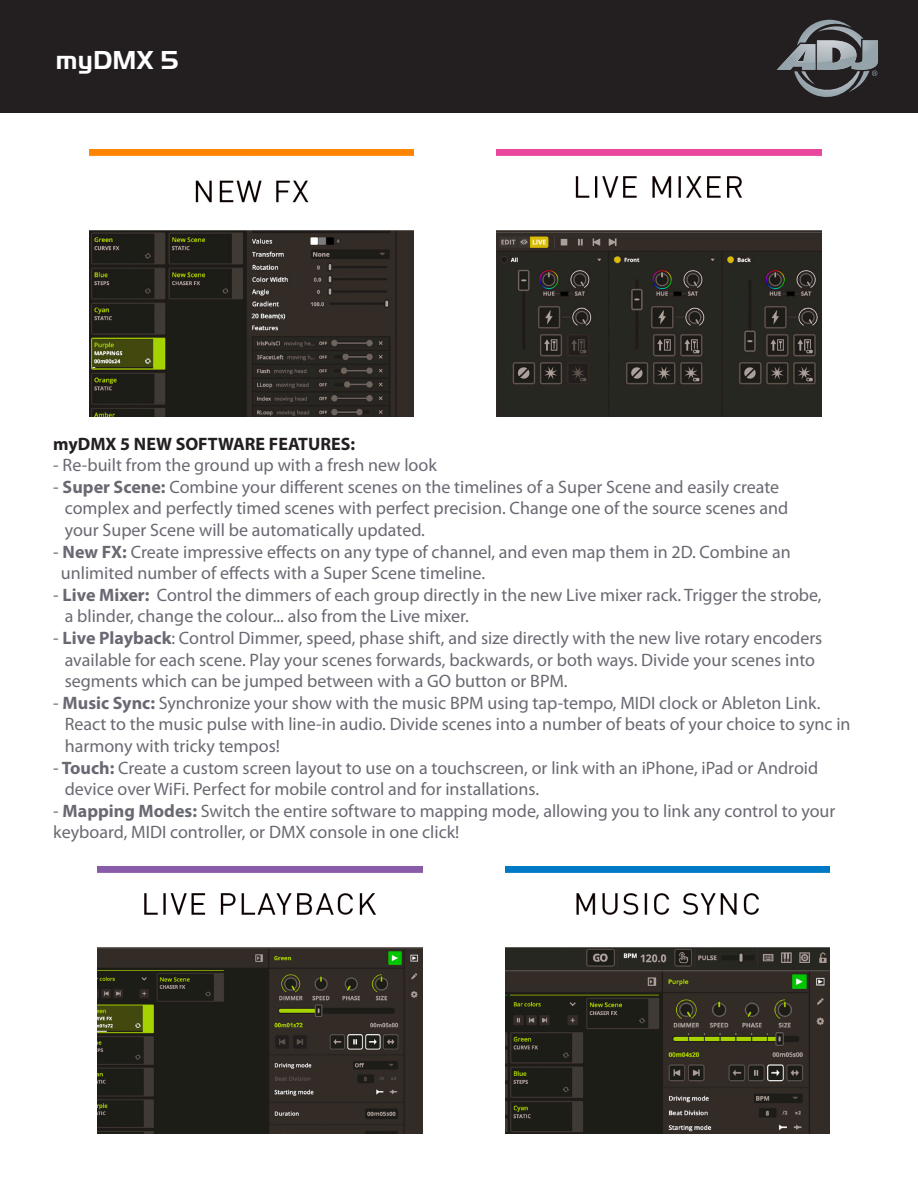
<style>
.page{position:relative;width:918px;height:1188px;background:#fff}
.page>*{position:absolute;margin:0;border:0;box-sizing:border-box;transform-origin:0 0}
.t1{font:700 27px "Handel Got D";color:#fff}
.t2{font:18px/21.6px "Myriad Pro";color:#696973}
.t3{font:700 18px "Myriad Pro";color:#231f20}
.s1{font-weight:700}
</style>
<div class="page">
<div style="left:0;top:0;width:918px;height:113px;background:#231f20"></div>
<svg style="left:777px;top:20px;width:101px;height:77px"></svg>
<img style="left:89px;top:149px;width:325px;height:268px">
<img style="left:497px;top:149px;width:324px;height:268px">
<img style="left:98px;top:866px;width:324px;height:268px">
<img style="left:505px;top:866px;width:324px;height:268px">
<p class="t1" style="left:56px;top:45px;width:125px">myDMX 5</p>
<p class="t3" style="left:53px;top:432px;width:303px">myDMX 5 NEW SOFTWARE FEATURES:</p>
<p class="t2" style="left:53px;top:454px;width:385px">- Re-built from the ground up with a fresh new look</p>
<p class="t2" style="left:53px;top:476px;width:728px">- <span class="s1">Super Scene:</span> Combine your different scenes on the timelines of a Super Scene and easily create</p>
<p class="t2" style="left:65px;top:497px;width:725px">complex and perfectly timed scenes with perfect precision. Change one of the source scenes and</p>
<p class="t2" style="left:65px;top:519px;width:362px">your Super Scene will be automatically updated.</p>
<p class="t2" style="left:53px;top:540px;width:739px">- <span class="s1">New FX:</span> Create impressive effects on any type of channel, and even map them in 2D. Combine an</p>
<p class="t2" style="left:61px;top:562px;width:426px">unlimited number of effects with a Super Scene timeline.</p>
<p class="t2" style="left:53px;top:584px;width:770px">- <span class="s1">Live Mixer:</span> Control the dimmers of each group directly in the new Live mixer rack. Trigger the strobe,</p>
<p class="t2" style="left:65px;top:605px;width:406px">a blinder, change the colour... also from the Live mixer.</p>
<p class="t2" style="left:53px;top:627px;width:771px">- <span class="s1">Live Playback</span>: Control Dimmer, speed, phase shift, and size directly with the new live rotary encoders</p>
<p class="t2" style="left:65px;top:648px;width:752px">available for each scene. Play your scenes forwards, backwards, or both ways. Divide your scenes into</p>
<p class="t2" style="left:65px;top:670px;width:504px">segments which can be jumped between with a GO button or BPM.</p>
<p class="t2" style="left:53px;top:692px;width:769px">- <span class="s1">Music Sync:</span> Synchronize your show with the music BPM using tap-tempo, MIDI clock or Ableton Link.</p>
<p class="t2" style="left:65px;top:713px;width:787px">React to the music pulse with line-in audio. Divide scenes into a number of beats of your choice to sync in</p>
<p class="t2" style="left:65px;top:735px;width:217px">harmony with tricky tempos!</p>
<p class="t2" style="left:53px;top:756px;width:766px">- <span class="s1">Touch:</span> Create a custom screen layout to use on a touchscreen, or link with an iPhone, iPad or Android</p>
<p class="t2" style="left:65px;top:778px;width:476px">device over WiFi. Perfect for mobile control and for installations.</p>
<p class="t2" style="left:53px;top:800px;width:784px">- <span class="s1">Mapping Modes:</span> Switch the entire software to mapping mode, allowing you to link any control to your keyboard, MIDI controller, or DMX console in one click!</p>
</div>
